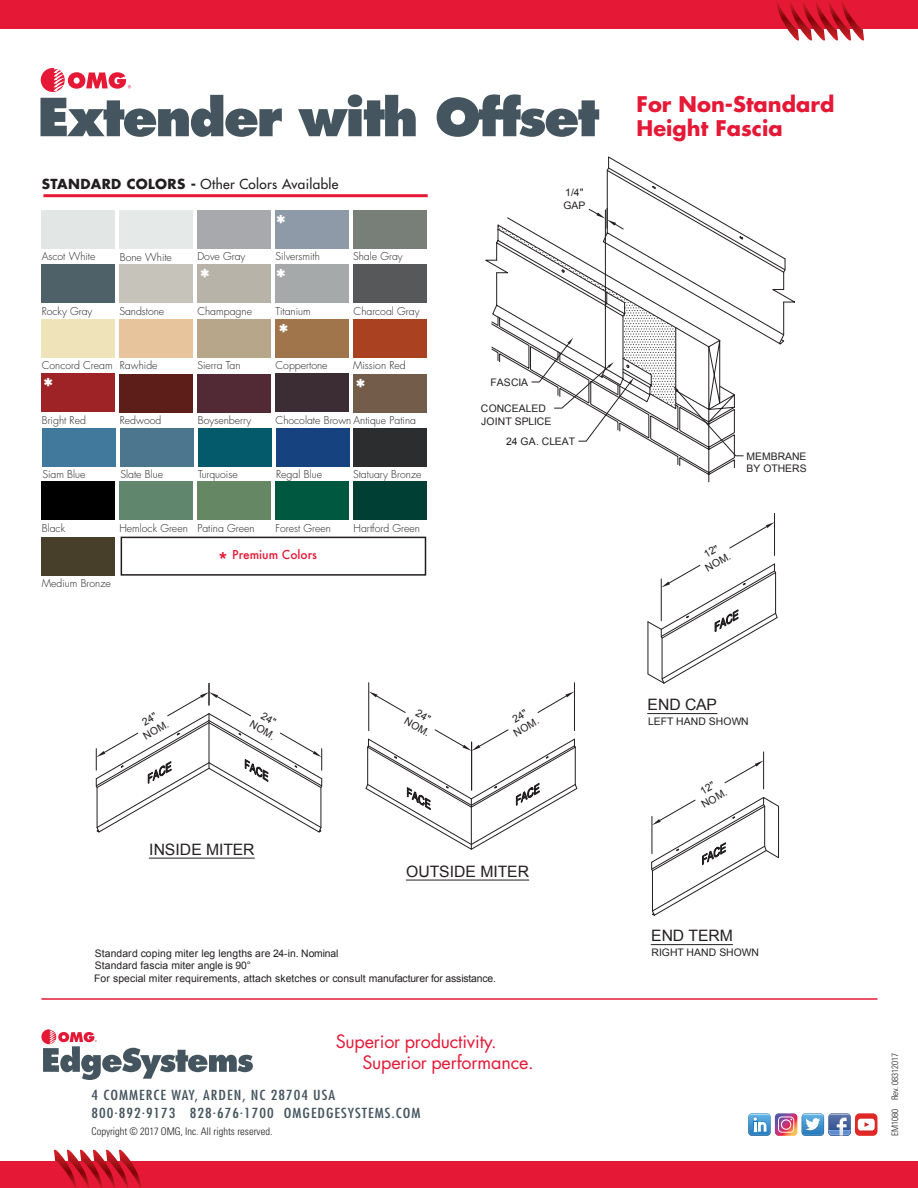
<style>
.page{position:relative;width:918px;height:1188px;background:#fff}
.page>*{position:absolute;margin:0;border:0;box-sizing:border-box;transform-origin:0 0}
.t1{font:700 24px "Futura";color:#fff}
.t2{font:700 21px/24px "Futura";color:#e51836}
.t3{font:18px/21px "Futura";letter-spacing:-.01em;color:#e51836}
.t4{font:15.75px "Arial";letter-spacing:-.005em;color:#231f20}
.t5{font:condensed 13.5px/18px "Futura";letter-spacing:.06em;color:#45555f;scale:1.2 1}
.t6{font:13.5px "Futura";letter-spacing:.025em;color:#231f20}
.t7{font:500 12px "Futura";color:#e51836}
.t8{font:300 10.5px "Futura";color:#231f20}
.t9{font:300 condensed 10.5px "Univers";letter-spacing:-.005em;color:#231f20}
.t10{font:10.35px/12.5px "Arial";letter-spacing:.005em;color:#231f20;text-align:center}
.t11{font:300 condensed 9px "Univers";color:#231f20}
.s1{font-weight:700}
.s2{font-size:18px}
</style>
<div class="page">
<hr style="left:41px;top:998px;width:837px;height:2px;background:#e51836">
<div style="left:0;top:1161px;width:918px;height:27px;background:#e51836"></div>
<svg style="left:54px;top:1150px;width:87px;height:38px"></svg>
<div style="left:0;top:0;width:918px;height:29px;background:#e51836"></div>
<svg style="left:777px;top:2px;width:87px;height:38px"></svg>
<svg style="left:41px;top:1029px;width:212px;height:51px"></svg>
<svg style="left:748px;top:1113px;width:130px;height:23px"></svg>
<svg style="left:485px;top:156px;width:310px;height:326px"></svg>
<svg style="left:647px;top:513px;width:131px;height:171px"></svg>
<hr style="left:648px;top:713px;width:69px;height:1px;background:#231f20">
<hr style="left:763px;top:752px;width:1px;height:37px;background:#231f20">
<hr style="left:651px;top:944px;width:82px;height:1px;background:#231f20">
<svg style="left:651px;top:760px;width:128px;height:156px"></svg>
<hr style="left:406px;top:880px;width:123px;height:1px;background:#231f20">
<svg style="left:365px;top:682px;width:213px;height:168px"></svg>
<hr style="left:149px;top:858px;width:105px;height:1px;background:#231f20">
<svg style="left:95px;top:683px;width:228px;height:150px"></svg>
<svg style="left:40px;top:68px;width:242px;height:69px"></svg>
<svg style="left:298px;top:94px;width:118px;height:42px"></svg>
<svg style="left:437px;top:94px;width:162px;height:43px"></svg>
<hr style="left:43px;top:194px;width:385px;height:3px;background:#e51836">
<div style="left:197px;top:264px;width:73px;height:39px;background:#b8b3a9"></div>
<div style="left:276px;top:210px;width:73px;height:39px;background:#8f9aa9"></div>
<div style="left:42px;top:210px;width:73px;height:39px;background:#e2e7e6"></div>
<div style="left:120px;top:210px;width:73px;height:39px;background:#e5eae8"></div>
<div style="left:197px;top:210px;width:73px;height:39px;background:#a7a9ac"></div>
<div style="left:353px;top:210px;width:73px;height:39px;background:#787e78"></div>
<div style="left:42px;top:264px;width:73px;height:39px;background:#4e6068"></div>
<div style="left:119px;top:481px;width:73px;height:39px;background:#61866e"></div>
<div style="left:276px;top:264px;width:73px;height:39px;background:#a5a9a9"></div>
<div style="left:354px;top:481px;width:73px;height:39px;background:#004034"></div>
<div style="left:276px;top:481px;width:73px;height:39px;background:#005840"></div>
<div style="left:197px;top:481px;width:73px;height:39px;background:#658764"></div>
<div style="left:354px;top:374px;width:73px;height:38px;background:#735d4a"></div>
<div style="left:119px;top:264px;width:73px;height:39px;background:#c6c4ba"></div>
<div style="left:276px;top:319px;width:73px;height:39px;background:#a0754b"></div>
<div style="left:197px;top:319px;width:73px;height:38px;background:#b7a689"></div>
<div style="left:120px;top:319px;width:73px;height:39px;background:#e7c49b"></div>
<div style="left:42px;top:319px;width:73px;height:39px;background:#efe3ba"></div>
<div style="left:42px;top:537px;width:73px;height:38px;background:#473f2a"></div>
<div style="left:276px;top:373px;width:73px;height:39px;background:#3c2d35"></div>
<div style="left:198px;top:374px;width:73px;height:38px;background:#522a35"></div>
<div style="left:120px;top:374px;width:73px;height:38px;background:#5d1d19"></div>
<div style="left:42px;top:373px;width:73px;height:39px;background:#9e2326"></div>
<div style="left:353px;top:319px;width:73px;height:39px;background:#aa4222"></div>
<div style="left:353px;top:428px;width:73px;height:38px;background:#2b2d2f"></div>
<div style="left:276px;top:428px;width:73px;height:38px;background:#16427f"></div>
<div style="left:120px;top:428px;width:73px;height:38px;background:#4c758e"></div>
<div style="left:42px;top:428px;width:73px;height:38px;background:#41799c"></div>
<div style="left:198px;top:428px;width:73px;height:38px;background:#04596a"></div>
<div style="left:42px;top:481px;width:73px;height:39px;background:#000"></div>
<div style="left:354px;top:264px;width:73px;height:39px;background:#57585a"></div>
<div style="left:121px;top:537px;width:305px;height:39px;border:2px solid #231f20"></div>
<p class="t6" style="left:42px;top:175px;width:298px"><span class="s1">STANDARD COLORS -</span> Other Colors Available</p>
<h1 class="t1" style="left:275px;top:207px;width:13px">*</h1>
<p class="t8" style="left:42px;top:250px;width:55px">Ascot White</p>
<p class="t8" style="left:120px;top:250px;width:54px">Bone White</p>
<p class="t8" style="left:197px;top:250px;width:50px">Dove Gray</p>
<p class="t8" style="left:275px;top:250px;width:46px">Silversmith</p>
<p class="t8" style="left:353px;top:250px;width:51px">Shale Gray</p>
<h1 class="t1" style="left:199px;top:261px;width:13px">*</h1>
<h1 class="t1" style="left:275px;top:261px;width:13px">*</h1>
<p class="t8" style="left:42px;top:304px;width:52px">Rocky Gray</p>
<p class="t8" style="left:119px;top:304px;width:46px">Sandstone</p>
<p class="t8" style="left:197px;top:304px;width:56px">Champagne</p>
<p class="t8" style="left:275px;top:304px;width:37px">Titanium</p>
<p class="t8" style="left:354px;top:304px;width:67px">Charcoal Gray</p>
<h1 class="t1" style="left:278px;top:316px;width:13px">*</h1>
<p class="t8" style="left:42px;top:359px;width:117px">Concord Cream Rawhide</p>
<p class="t8" style="left:197px;top:359px;width:45px">Sierra Tan</p>
<p class="t8" style="left:275px;top:359px;width:54px">Coppertone</p>
<p class="t8" style="left:353px;top:359px;width:54px">Mission Red</p>
<h1 class="t1" style="left:42px;top:370px;width:13px">*</h1>
<h1 class="t1" style="left:355px;top:371px;width:13px">*</h1>
<p class="t8" style="left:42px;top:413px;width:46px">Bright Red</p>
<p class="t8" style="left:120px;top:414px;width:43px">Redwood</p>
<p class="t8" style="left:198px;top:414px;width:55px">Boysenberry</p>
<p class="t8" style="left:276px;top:413px;width:142px">Chocolate Brown Antique Patina</p>
<p class="t8" style="left:42px;top:468px;width:45px">Siam Blue</p>
<p class="t8" style="left:120px;top:468px;width:44px">Slate Blue</p>
<p class="t8" style="left:198px;top:468px;width:41px">Turquoise</p>
<p class="t8" style="left:276px;top:468px;width:47px">Regal Blue</p>
<p class="t8" style="left:353px;top:468px;width:70px">Statuary Bronze</p>
<p class="t8" style="left:42px;top:521px;width:25px">Black</p>
<p class="t8" style="left:119px;top:521px;width:70px">Hemlock Green</p>
<p class="t8" style="left:42px;top:577px;width:71px">Medium Bronze</p>
<p class="t8" style="left:197px;top:521px;width:59px">Patina Green</p>
<p class="t8" style="left:275px;top:521px;width:57px">Forest Green</p>
<p class="t8" style="left:354px;top:521px;width:68px">Hartford Green</p>
<p class="t7" style="left:217px;top:547px;width:101px"><span class="s2">*</span> Premium Colors</p>
<p class="t10" style="left:564px;top:186px;width:23px;text-align:left">1/4"<br>GAP</p>
<p class="t10" style="left:491px;top:376px;width:39px">FASCIA</p>
<p class="t10" style="left:481px;top:402px;width:72px;text-align:left">CONCEALED<br>JOINT SPLICE</p>
<p class="t10" style="left:506px;top:435px;width:71px">24 GA. CLEAT</p>
<p class="t10" style="left:135px;top:720px;width:29px;rotate:-30deg">24"<br>NOM.</p>
<p class="t10" style="left:260px;top:707px;width:29px;rotate:30deg">24"<br>NOM.</p>
<h3 class="t4" style="left:149px;top:839px;width:107px">INSIDE MITER</h3>
<p class="t10" style="left:414px;top:704px;width:29px;rotate:30deg">24"<br>NOM.</p>
<p class="t10" style="left:505px;top:717px;width:29px;rotate:-30deg">24"<br>NOM.</p>
<h3 class="t4" style="left:406px;top:861px;width:124px">OUTSIDE MITER</h3>
<p class="t10" style="left:94px;top:947px;width:403px;text-align:left">Standard coping miter leg lengths are 24-in. Nominal<br>Standard fascia miter angle is 90°<br>For special miter requirements, attach sketches or consult manufacturer for assistance.</p>
<h3 class="t3" style="left:362px;top:1030px;width:173px;text-indent:-27px">Superior productivity.<br>Superior performance.</h3>
<p class="t5" style="left:92px;top:1086px;width:276px">4 COMMERCE WAY, ARDEN, NC 28704 USA<br>800.892.9173 828.676.1700 OMGEDGESYSTEMS.COM</p>
<p class="t9" style="left:92px;top:1125px;width:182px">Copyright © 2017 OMG, Inc. All rights reserved.</p>
<h2 class="t2" style="left:637px;top:92px;width:199px">For Non-Standard<br>Height Fascia</h2>
<p class="t10" style="left:746px;top:450px;width:62px;text-align:left">MEMBRANE<br>BY OTHERS</p>
<p class="t10" style="left:697px;top:553px;width:29px;rotate:-30deg">12"<br>NOM.</p>
<h3 class="t4" style="left:648px;top:695px;width:71px">END CAP</h3>
<p class="t10" style="left:648px;top:716px;width:102px">LEFT HAND SHOWN</p>
<p class="t10" style="left:693px;top:789px;width:29px;rotate:-30deg">12"<br>NOM.</p>
<h3 class="t4" style="left:651px;top:926px;width:83px">END TERM</h3>
<p class="t10" style="left:651px;top:947px;width:109px">RIGHT HAND SHOWN</p>
<p class="t11" style="left:889px;top:1136px;width:85px;rotate:-90deg">EM1080 Rev. 08312017</p>
</div>
